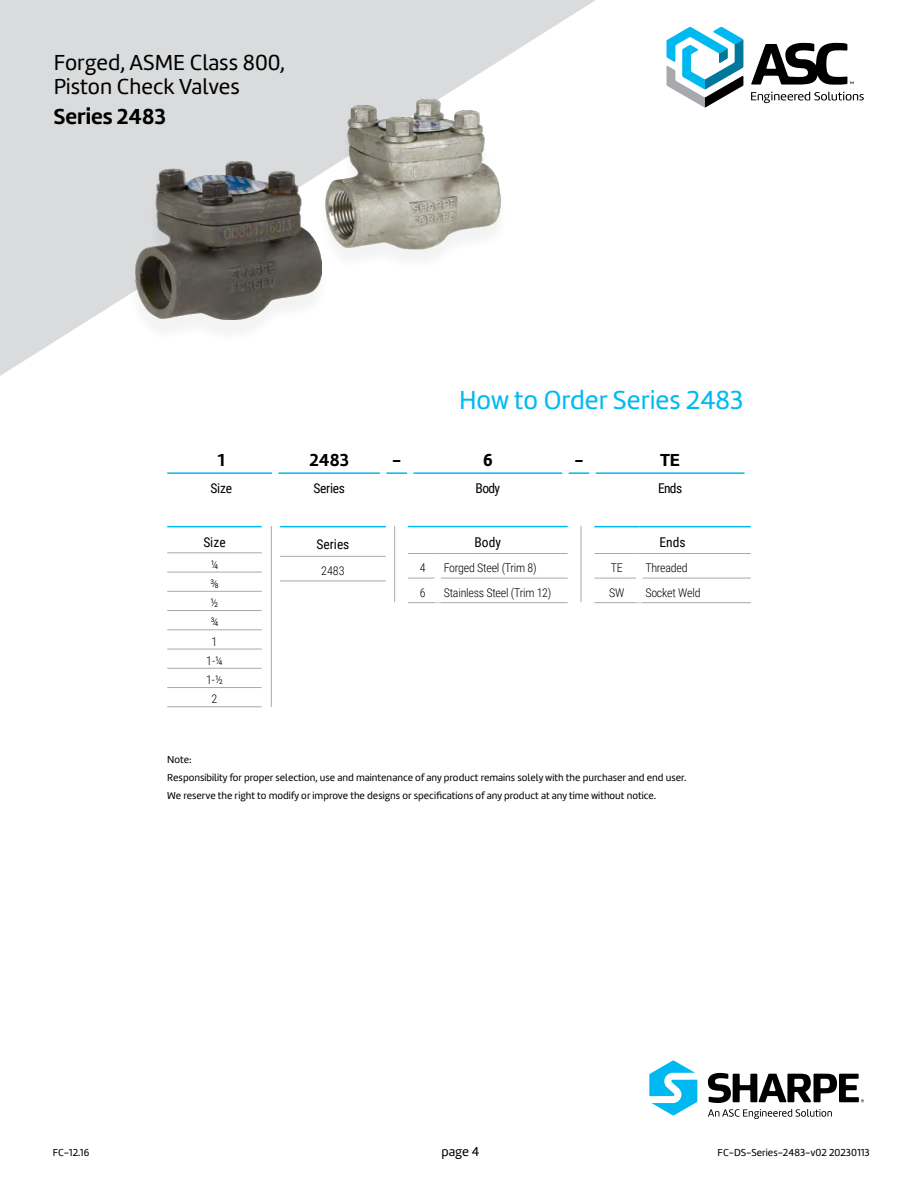
<style>
.page{position:relative;width:918px;height:1188px;background:#fff}
.page>*{position:absolute;margin:0;border:0;box-sizing:border-box;transform-origin:0 0}
.Figure_Descriptive{font:27px "Marine";color:#00b9f1}
.t1{font:22.5px/24px "Marine";color:#000}
.t2{font:700 22.5px "Marine";color:#000}
.MS_Descriptive_-_Ins{font:700 18px "Marine";color:#000}
.t3{font:13.5px "Roboto Condensed";letter-spacing:-.01em;color:#000}
.Submittal_Code_Date{font:13.5px "Marine";color:#000}
.t4{font:300 12px "Roboto Condensed";letter-spacing:-.02em;color:#000}
.Notes_Copy{font:10.5px "Marine";color:#000}
.Submittal_Code_Date-2{font:10.5px "Marine";color:#000}
</style>
<div class="page">
<svg style="left:751px;top:43px;width:113px;height:60px"></svg>
<svg style="left:667px;top:27px;width:76px;height:80px"></svg>
<svg style="left:0;top:0;width:596px;height:376px;fill:#dadbdc"></svg>
<div style="left:317px;top:106px;width:191px;height:166px;background:#000;opacity:.05"></div>
<img style="left:321px;top:100px;width:187px;height:159px">
<div style="left:127px;top:168px;width:202px;height:175px;background:#000;opacity:.05"></div>
<img style="left:135px;top:162px;width:186px;height:158px">
<hr style="left:594px;top:578px;width:42px;height:1px;background:#a7a9ac">
<hr style="left:642px;top:578px;width:109px;height:1px;background:#a7a9ac">
<hr style="left:594px;top:526px;width:45px;height:1px;background:#00b9f1">
<hr style="left:639px;top:526px;width:112px;height:1px;background:#00b9f1">
<hr style="left:594px;top:602px;width:45px;height:1px;background:#a7a9ac">
<hr style="left:639px;top:602px;width:112px;height:1px;background:#a7a9ac">
<hr style="left:594px;top:553px;width:45px;height:1px;background:#a7a9ac">
<hr style="left:639px;top:553px;width:112px;height:1px;background:#a7a9ac">
<svg style="left:408px;top:578px;width:27px;height:1px"></svg>
<hr style="left:441px;top:578px;width:127px;height:1px;background:#a7a9ac">
<hr style="left:408px;top:526px;width:30px;height:1px;background:#00b9f1">
<hr style="left:438px;top:526px;width:130px;height:1px;background:#00b9f1">
<hr style="left:408px;top:602px;width:30px;height:1px;background:#a7a9ac">
<hr style="left:438px;top:602px;width:130px;height:1px;background:#a7a9ac">
<hr style="left:408px;top:553px;width:30px;height:1px;background:#a7a9ac">
<hr style="left:438px;top:553px;width:130px;height:1px;background:#a7a9ac">
<hr style="left:280px;top:581px;width:106px;height:1px;background:#a7a9ac">
<hr style="left:280px;top:526px;width:106px;height:1px;background:#00b9f1">
<hr style="left:280px;top:556px;width:106px;height:1px;background:#a7a9ac">
<hr style="left:167px;top:526px;width:95px;height:1px;background:#00b9f1">
<hr style="left:167px;top:553px;width:95px;height:1px;background:#a7a9ac">
<hr style="left:167px;top:572px;width:95px;height:1px;background:#a7a9ac">
<hr style="left:167px;top:591px;width:95px;height:1px;background:#a7a9ac">
<hr style="left:167px;top:610px;width:95px;height:1px;background:#a7a9ac">
<hr style="left:167px;top:630px;width:95px;height:1px;background:#a7a9ac">
<hr style="left:167px;top:649px;width:95px;height:1px;background:#a7a9ac">
<hr style="left:167px;top:668px;width:95px;height:1px;background:#a7a9ac">
<hr style="left:167px;top:687px;width:95px;height:1px;background:#a7a9ac">
<hr style="left:167px;top:707px;width:95px;height:1px;background:#a7a9ac">
<hr style="left:271px;top:526px;width:1px;height:181px;background:#a7a9ac">
<hr style="left:394px;top:526px;width:1px;height:76px;background:#a7a9ac">
<hr style="left:581px;top:526px;width:1px;height:76px;background:#a7a9ac">
<hr style="left:167px;top:472px;width:105px;height:2px;background:#00b9f1">
<hr style="left:278px;top:472px;width:102px;height:2px;background:#00b9f1">
<hr style="left:386px;top:472px;width:21px;height:2px;background:#00b9f1">
<hr style="left:413px;top:472px;width:149px;height:2px;background:#00b9f1">
<hr style="left:568px;top:472px;width:22px;height:2px;background:#00b9f1">
<hr style="left:596px;top:472px;width:149px;height:2px;background:#00b9f1">
<svg style="left:708px;top:1109px;width:124px;height:10px"></svg>
<svg style="left:708px;top:1073px;width:156px;height:30px"></svg>
<svg style="left:649px;top:1060px;width:48px;height:56px"></svg>
<p class="t1" style="left:54px;top:51px;width:233px">Forged, ASME Class 800,<br>Piston Check Valves</p>
<p class="t2" style="left:54px;top:102px;width:114px">Series 2483</p>
<p class="Figure_Descriptive" style="left:459px;top:383px;width:286px">How to Order Series 2483</p>
<p class="MS_Descriptive_-_Ins" style="left:218px;top:448px;width:9px">1</p>
<p class="MS_Descriptive_-_Ins" style="left:310px;top:448px;width:41px">2483</p>
<p class="MS_Descriptive_-_Ins" style="left:392px;top:448px;width:11px">-</p>
<p class="MS_Descriptive_-_Ins" style="left:483px;top:448px;width:11px">6</p>
<p class="MS_Descriptive_-_Ins" style="left:574px;top:448px;width:11px">-</p>
<p class="MS_Descriptive_-_Ins" style="left:660px;top:448px;width:22px">TE</p>
<p class="t3" style="left:210px;top:479px;width:23px">Size</p>
<p class="t3" style="left:313px;top:479px;width:33px">Series</p>
<p class="t3" style="left:476px;top:479px;width:26px">Body</p>
<p class="t3" style="left:658px;top:479px;width:26px">Ends</p>
<p class="t3" style="left:203px;top:533px;width:24px">Size</p>
<p class="t4" style="left:211px;top:556px;width:9px">¼</p>
<p class="t4" style="left:210px;top:575px;width:10px">⅜</p>
<p class="t4" style="left:211px;top:595px;width:9px">½</p>
<p class="t4" style="left:210px;top:614px;width:10px">¾</p>
<p class="t4" style="left:212px;top:633px;width:7px">1</p>
<p class="t4" style="left:206px;top:652px;width:18px">1-¼</p>
<p class="t4" style="left:206px;top:672px;width:18px">1-½</p>
<p class="t4" style="left:212px;top:691px;width:7px">2</p>
<p class="t3" style="left:317px;top:534px;width:34px">Series</p>
<p class="t4" style="left:321px;top:562px;width:25px">2483</p>
<p class="t3" style="left:475px;top:533px;width:28px">Body</p>
<p class="t4" style="left:420px;top:559px;width:7px">4</p>
<p class="t4" style="left:444px;top:559px;width:94px">Forged Steel (Trim 8)</p>
<p class="t4" style="left:420px;top:584px;width:7px">6</p>
<p class="t4" style="left:444px;top:584px;width:109px">Stainless Steel (Trim 12)</p>
<p class="t3" style="left:660px;top:533px;width:28px">Ends</p>
<p class="t4" style="left:611px;top:559px;width:13px">TE</p>
<p class="t4" style="left:645px;top:559px;width:44px">Threaded</p>
<p class="t4" style="left:609px;top:584px;width:17px">SW</p>
<p class="t4" style="left:645px;top:584px;width:57px">Socket Weld</p>
<p class="Notes_Copy" style="left:167px;top:752px;width:26px">Note:</p>
<p class="Notes_Copy" style="left:167px;top:770px;width:521px">Responsibility for proper selection, use and maintenance of any product remains solely with the purchaser and end user.</p>
<p class="Notes_Copy" style="left:167px;top:788px;width:490px">We reserve the right to modify or improve the designs or specifications of any product at any time without notice.</p>
<p class="Submittal_Code_Date-2" style="left:53px;top:1146px;width:38px">FC-12.16</p>
<p class="Submittal_Code_Date" style="left:441px;top:1143px;width:40px">page 4</p>
<p class="Submittal_Code_Date-2" style="left:718px;top:1146px;width:153px">FC-DS-Series-2483-v02 20230113</p>
</div>
